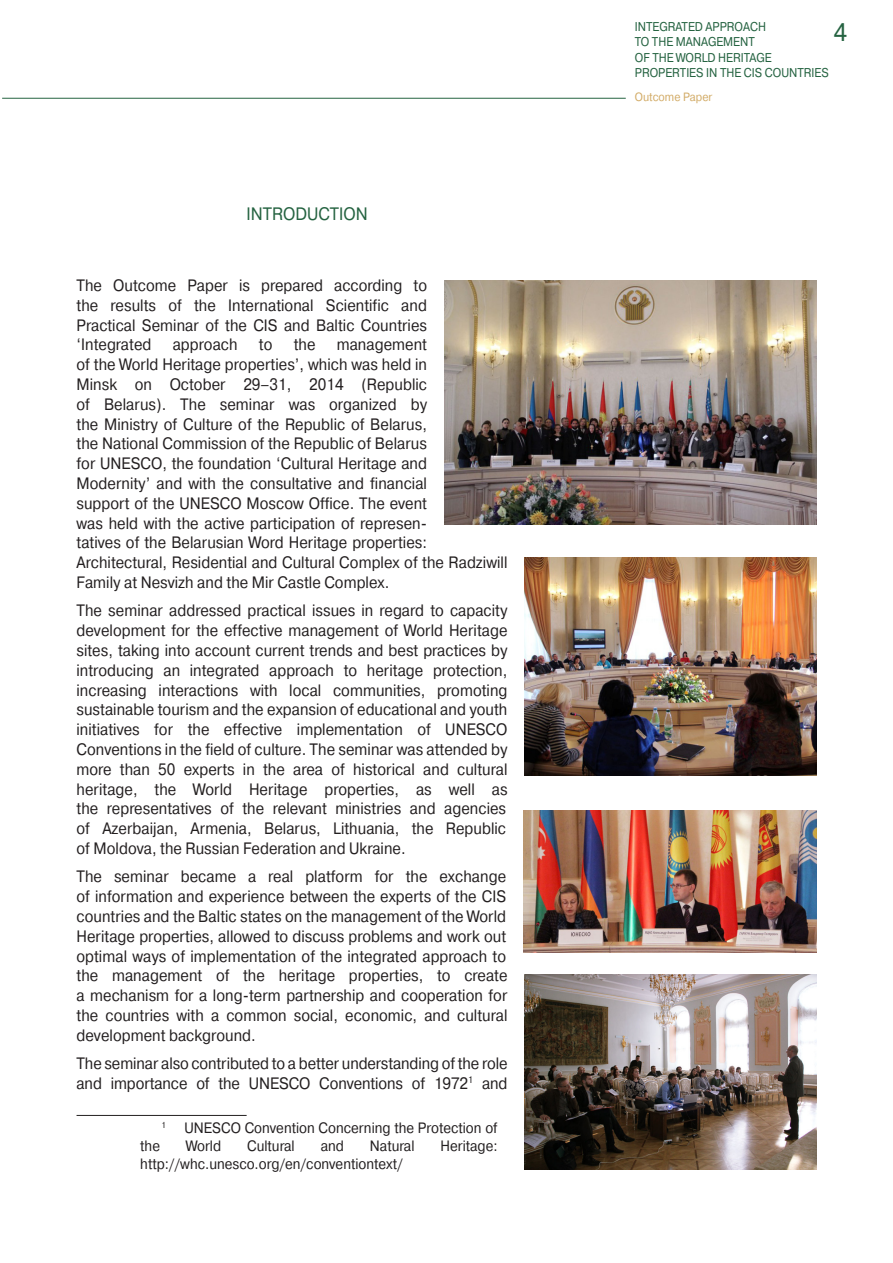
<style>
.page{position:relative;width:893px;height:1263px;background:#fff}
.page>*{position:absolute;margin:0;border:0;box-sizing:border-box;transform-origin:0 0}
.t1{font:25.5px "Pragmatica C";color:#256341;scale:.9 1}
.Chap_01{font:18px "Pragmatica C";color:#256341;scale:.9 1}
.t2{font:16.5px/19.8px "Pragmatica C";letter-spacing:.005em;color:#231f20;text-align:justify;scale:.9 1}
.Сноска{font:15px "Pragmatica C";color:#231f20;scale:.9 1}
.t3{font:12.75px/15.3px "Pragmatica C";color:#256341;scale:.88 1}
.t4{font:12px "Pragmatica C";color:#d2ab66;scale:.9 1}
</style>
<div class="page">
<hr style="left:2px;top:98px;width:624px;height:1px;background:#256341">
<hr style="left:77px;top:1115px;width:170px;height:1px;background:#231f20">
<img style="left:523px;top:810px;width:293px;height:142px">
<img style="left:524px;top:558px;width:292px;height:217px">
<img style="left:444px;top:281px;width:372px;height:244px">
<img style="left:524px;top:975px;width:292px;height:194px">
<p class="Chap_01" style="left:247px;top:204px;width:136px">INTRODUCTION</p>
<p class="t2" style="left:77px;top:276px;width:391px">The Outcome Paper is prepared according to the results of the International Scientific and Practical Seminar of the CIS and Baltic Countries ‘Integrated</p>
<p class="t2" style="left:173px;top:335px;width:74px">approach</p>
<p class="t2" style="left:259px;top:335px;width:16px">to</p>
<p class="t2" style="left:294px;top:335px;width:26px">the</p>
<p class="t2" style="left:77px;top:335px;width:480px;text-align:left;text-indent:260px">management<br>of the World Heritage properties’, which was held in<br>Minsk on October 29–31, 2014 (Republic<br>of Belarus). The seminar was organized by<br>the Ministry of Culture of the Republic of Belarus,<br>the National Commission of the Republic of Belarus<br>for UNESCO, the foundation ‘Cultural Heritage and<br>Modernity’ and with the consultative and financial<br>support of the UNESCO Moscow Office. The event<br>was held with the active participation of represen-<br>tatives of the Belarusian Word Heritage properties:<br>Architectural, Residential and Cultural Complex of the Radziwill Family at Nesvizh and the Mir Castle Complex.</p>
<p class="t2" style="left:77px;top:601px;width:480px">The seminar addressed practical issues in regard to capacity development for the effective management of World Heritage sites, taking into account current trends and best practices by introducing an integrated approach to heritage protection, increasing interactions with local communities, promoting sustainable tourism and the expansion of educational and youth initiatives for the effective implementation of UNESCO Conventions in the field of culture. The seminar was attended by more than 50 experts in the area of historical and cultural heritage, the World Heritage properties, as well as the representatives of the relevant ministries and agencies of Azerbaijan, Armenia, Belarus, Lithuania, the Republic of Moldova, the Russian Federation and Ukraine.</p>
<p class="t2" style="left:77px;top:867px;width:480px">The seminar became a real platform for the exchange of information and experience between the experts of the CIS countries and the Baltic states on the management of the World Heritage properties, allowed to discuss problems and work out optimal ways of implementation of the integrated approach to the management of the heritage properties, to create a mechanism for a long-term partnership and cooperation for the countries with a common social, economic, and cultural development background.</p>
<p class="t2" style="left:77px;top:1053px;width:480px">The seminar also contributed to a better understanding of the role and importance of the UNESCO Conventions of 1972<sup>1</sup> and</p>
<p class="Сноска" style="left:162px;top:1120px;width:375px"><sup>1</sup> UNESCO Convention Concerning the Protection of</p>
<p class="Сноска" style="left:140px;top:1138px;width:23px">the</p>
<p class="Сноска" style="left:186px;top:1138px;width:41px">World</p>
<p class="Сноска" style="left:247px;top:1138px;width:54px">Cultural</p>
<p class="Сноска" style="left:321px;top:1138px;width:27px">and</p>
<p class="Сноска" style="left:370px;top:1138px;width:51px">Natural</p>
<p class="Сноска" style="left:440px;top:1138px;width:65px">Heritage:</p>
<p class="Сноска" style="left:140px;top:1156px;width:293px">http://whc.unesco.org/en/conventiontext/</p>
<p class="t3" style="left:635px;top:19px;width:222px">INTEGRATED APPROACH<br>TO THE MANAGEMENT<br>OF THE WORLD HERITAGE<br>PROPERTIES IN THE CIS COUNTRIES</p>
<p class="t4" style="left:635px;top:90px;width:88px">Outcome Paper</p>
<p class="t1" style="left:834px;top:18px;width:16px">4</p>
</div>
